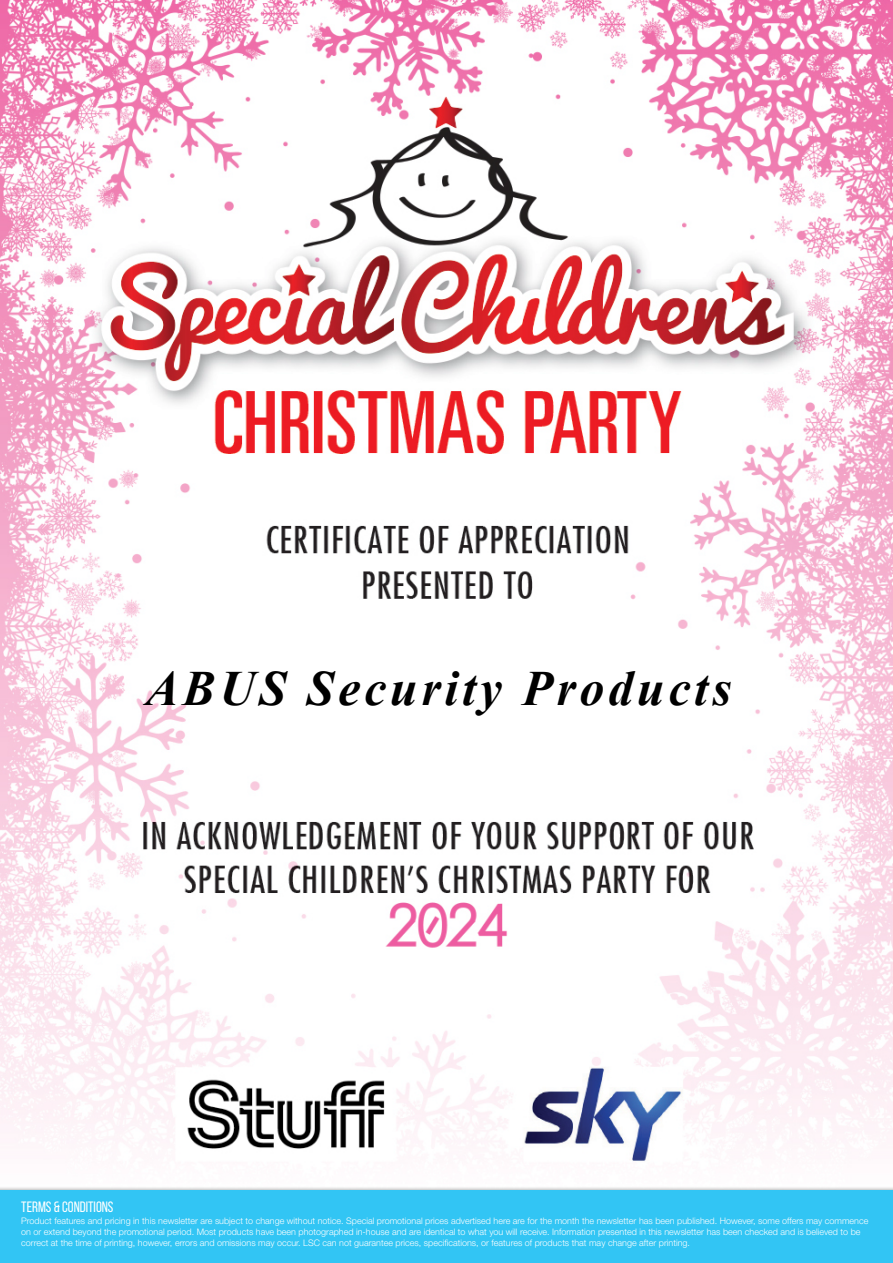
<style>
.page{position:relative;width:893px;height:1263px;background:#fff}
.page>*{position:absolute;margin:0;border:0;box-sizing:border-box;transform-origin:0 0}
.t1{font:italic 700 49.35px "Times New Roman";letter-spacing:.08em;color:#000}
.t2{font:15px "Bebas Neue";color:#fff}
.t3{font:300 9px/10.8px "Helvetica Neue LT Std";color:#fff}
</style>
<div class="page">
<img style="left:0;top:0;width:893px;height:1161px">
<svg style="left:0;top:1187px;width:893px;height:3px"></svg>
<div style="left:0;top:1190px;width:893px;height:73px;background:#32c5f4"></div>
<h1 class="t1" style="left:146px;top:654px;width:587px">ABUS Security Products</h1>
<h2 class="t2" style="left:21px;top:1199px;width:94px">TERMS &amp; CONDITIONS</h2>
<p class="t3" style="left:21px;top:1215px;width:849px">Product features and pricing in this newsletter are subject to change without notice. Special promotional prices advertised here are for the month the newsletter has been published. However, some offers may commence on or extend beyond the promotional period. Most products have been photographed in-house and are identical to what you will receive. Information presented in this newsletter has been checked and is believed to be correct at the time of printing, however, errors and omissions may occur. LSC can not guarantee prices, specifications, or features of products that may change after printing.</p>
</div>
